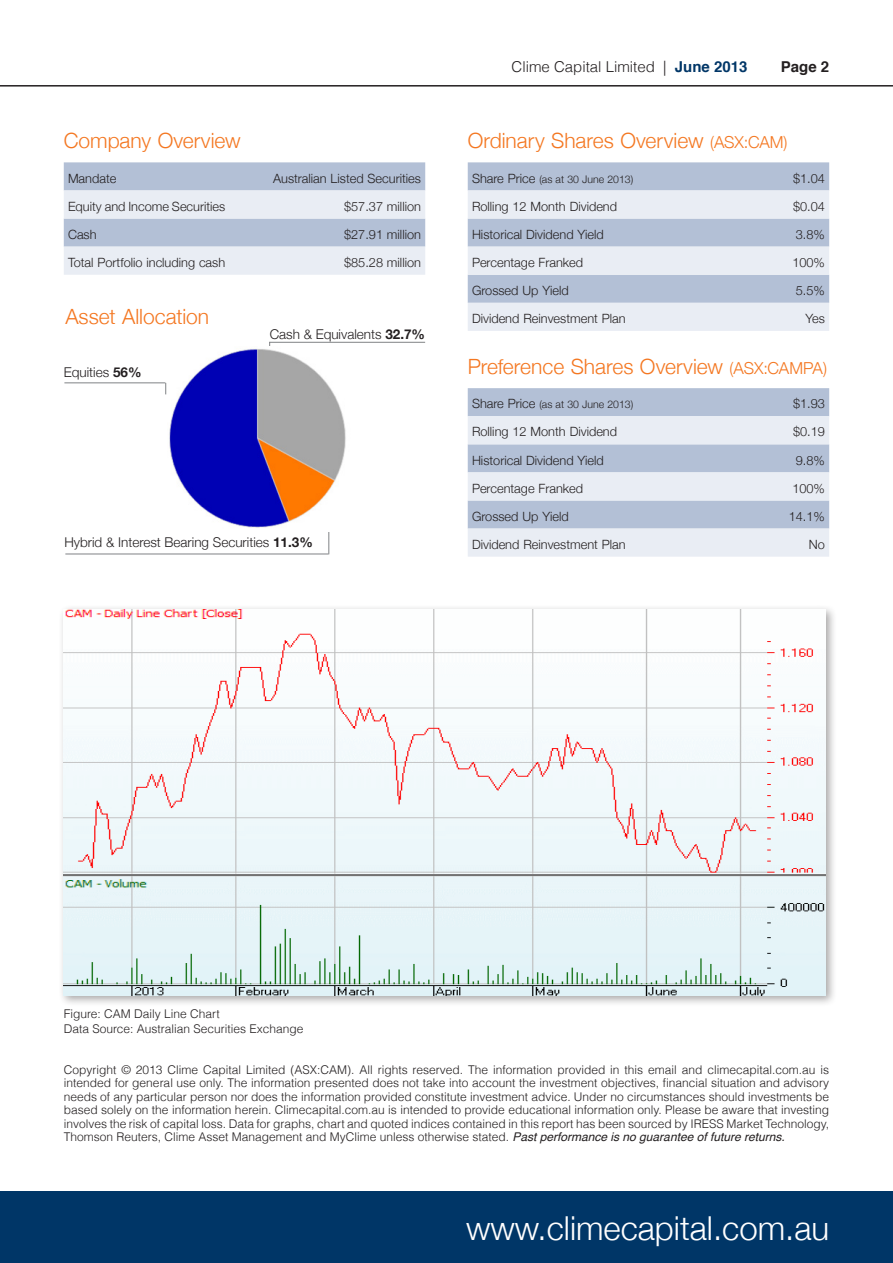
<style>
.page{position:relative;width:893px;height:1263px;background:#fff}
.page>*{position:absolute;margin:0;border:0;box-sizing:border-box;transform-origin:0 0}
.t1{font:300 33px "Helvetica Neue";color:#fff}
._17pt_heading___spac{font:300 21px "Helvetica Neue";color:#f47721}
.t2{font:300 15px "Helvetica";color:#231f20}
.t3{font:700 15px "Helvetica";color:#231f20}
.t4{font:300 13.5px "Helvetica Neue";color:#231f20}
.text{font:300 12.75px "Helvetica Neue";color:#231f20}
.Body_copy{font:300 12px/13.5px "Helvetica";color:#231f20;text-align:justify}
.text-2{font:300 10.5px "Helvetica Neue";color:#231f20}
.s1{font-weight:700}
.s2{font-weight:700;color:#003667}
.s3{font-size:16.5px}
.s4{font-size:12.75px}
.s5{font-weight:400;font-style:italic}
</style>
<div class="page">
<hr style="left:0;top:85px;width:893px;height:2px;background:#231f20">
<div style="left:0;top:1191px;width:893px;height:72px;background:#003667"></div>
<hr style="left:269px;top:342px;width:156px;height:1px;background:#808285">
<hr style="left:64px;top:382px;width:101px;height:1px;background:#808285">
<hr style="left:328px;top:464px;width:1px;height:90px;background:#808285">
<hr style="left:65px;top:554px;width:263px;height:1px;background:#808285">
<div style="left:468px;top:162px;width:361px;height:28px;background:#b3c0d6"></div>
<svg style="left:468px;top:190px;width:361px;height:141px;background:#d3dbe8"></svg>
<div style="left:468px;top:388px;width:361px;height:28px;background:#b3c0d6"></div>
<svg style="left:468px;top:416px;width:361px;height:141px;background:#d4dbe8"></svg>
<svg style="left:64px;top:162px;width:361px;height:113px;background:#ced7e5"></svg>
<div style="left:59px;top:604px;width:778px;height:403px;background:#231f20;opacity:.39"></div>
<img style="left:64px;top:610px;width:762px;height:386px">
<img style="left:169px;top:348px;width:177px;height:183px">
<p class="_17pt_heading___spac" style="left:64px;top:128px;width:179px">Company Overview</p>
<p class="text" style="left:68px;top:170px;width:50px">Mandate</p>
<p class="text" style="left:273px;top:170px;width:149px">Australian Listed Securities</p>
<p class="text" style="left:68px;top:198px;width:159px">Equity and Income Securities</p>
<p class="text" style="left:344px;top:198px;width:78px">$57.37 million</p>
<p class="text" style="left:68px;top:226px;width:30px">Cash</p>
<p class="text" style="left:344px;top:226px;width:78px">$27.91 million</p>
<p class="text" style="left:68px;top:254px;width:159px">Total Portfolio including cash</p>
<p class="text" style="left:344px;top:254px;width:78px">$85.28 million</p>
<p class="_17pt_heading___spac" style="left:65px;top:304px;width:145px">Asset Allocation</p>
<p class="t4" style="left:64px;top:364px;width:79px">Equities <span class="s1">56%</span></p>
<p class="t4" style="left:270px;top:326px;width:157px">Cash &amp; Equivalents <span class="s1">32.7%</span></p>
<p class="t4" style="left:64px;top:534px;width:250px">Hybrid &amp; Interest Bearing Securities <span class="s1">11.3%</span></p>
<p class="t2" style="left:512px;top:57px;width:237px">Clime Capital Limited | <span class="s2">June 2013</span></p>
<p class="t3" style="left:781px;top:55px;width:50px">Page 2</p>
<p class="_17pt_heading___spac" style="left:468px;top:128px;width:321px">Ordinary Shares Overview <span class="s3">(ASX:CAM)</span></p>
<p class="text-2" style="left:472px;top:172px;width:163px"><span class="s4">Share Price</span> (as at 30 June 2013)</p>
<p class="text" style="left:793px;top:170px;width:33px">$1.04</p>
<p class="text" style="left:472px;top:198px;width:147px">Rolling 12 Month Dividend</p>
<p class="text" style="left:793px;top:198px;width:33px">$0.04</p>
<p class="text" style="left:472px;top:226px;width:133px">Historical Dividend Yield</p>
<p class="text" style="left:796px;top:226px;width:31px">3.8%</p>
<p class="text" style="left:472px;top:254px;width:113px">Percentage Franked</p>
<p class="text" style="left:792px;top:254px;width:34px">100%</p>
<p class="text" style="left:472px;top:283px;width:98px">Grossed Up Yield</p>
<p class="text" style="left:796px;top:283px;width:31px">5.5%</p>
<p class="text" style="left:472px;top:311px;width:155px">Dividend Reinvestment Plan</p>
<p class="text" style="left:806px;top:311px;width:21px">Yes</p>
<p class="_17pt_heading___spac" style="left:468px;top:353px;width:361px">Preference Shares Overview <span class="s3">(ASX:CAMPA)</span></p>
<p class="text-2" style="left:472px;top:398px;width:163px"><span class="s4">Share Price</span> (as at 30 June 2013)</p>
<p class="text" style="left:793px;top:396px;width:33px">$1.93</p>
<p class="text" style="left:472px;top:424px;width:147px">Rolling 12 Month Dividend</p>
<p class="text" style="left:793px;top:424px;width:33px">$0.19</p>
<p class="text" style="left:472px;top:452px;width:133px">Historical Dividend Yield</p>
<p class="text" style="left:796px;top:452px;width:31px">9.8%</p>
<p class="text" style="left:472px;top:480px;width:113px">Percentage Franked</p>
<p class="text" style="left:792px;top:480px;width:34px">100%</p>
<p class="text" style="left:472px;top:508px;width:98px">Grossed Up Yield</p>
<p class="text" style="left:789px;top:508px;width:38px">14.1%</p>
<p class="text" style="left:472px;top:536px;width:155px">Dividend Reinvestment Plan</p>
<p class="text" style="left:809px;top:536px;width:18px">No</p>
<p class="Body_copy" style="left:64px;top:1006px;width:158px">Figure: CAM Daily Line Chart</p>
<p class="Body_copy" style="left:64px;top:1021px;width:241px">Data Source: Australian Securities Exchange</p>
<p class="Body_copy" style="left:64px;top:1063px;width:767px">Copyright © 2013 Clime Capital Limited (ASX:CAM). All rights reserved. The information provided in this email and climecapital.com.au is intended for general use only. The information presented does not take into account the investment objectives, financial situation and advisory needs of any particular person nor does the information provided constitute investment advice. Under no circumstances should investments be based solely on the information herein. Climecapital.com.au is intended to provide educational information only. Please be aware that investing involves the risk of capital loss. Data for graphs, chart and quoted indices contained in this report has been sourced by IRESS Market Technology, Thomson Reuters, Clime Asset Management and MyClime unless otherwise stated. <span class="s5">Past performance is no guarantee of future returns.</span></p>
<h1 class="t1" style="left:466px;top:1207px;width:365px">www.climecapital.com.au</h1>
</div>
